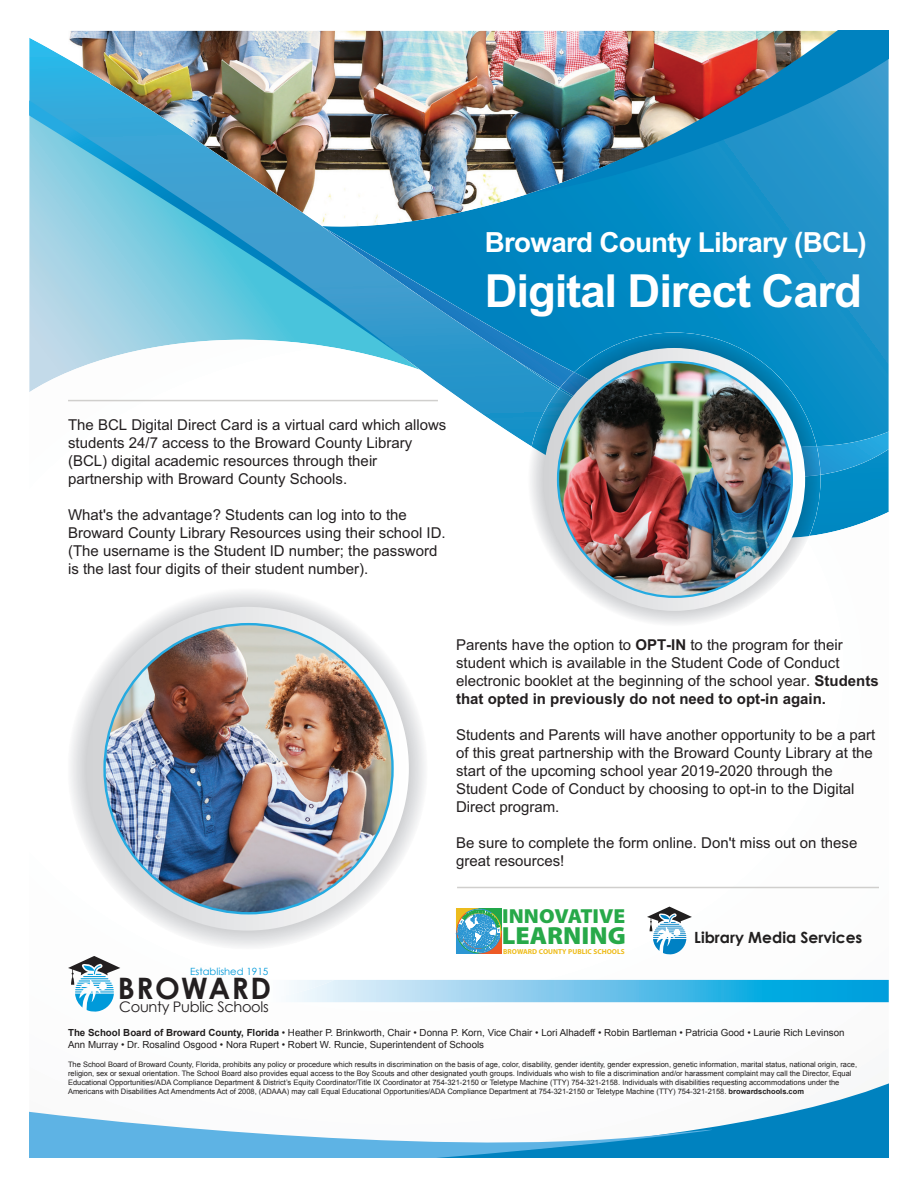
<style>
.page{position:relative;width:918px;height:1188px;background:#fff}
.page>*{position:absolute;margin:0;border:0;box-sizing:border-box;transform-origin:0 0}
.t1{font:700 45.6px "Arial";letter-spacing:-.025em;color:#fff}
.t2{font:700 29.55px "Century Gothic";letter-spacing:.05em;color:#231f20}
.t3{font:700 27.75px "Arial";letter-spacing:-.025em;color:#fff}
.t4{font:900 24.75px "Myriad Pro";color:#27a949;scale:1.04 1}
.t5{font:900 20.4px "Myriad Pro";color:#27a949;scale:1.05 1}
.t6{font:700 15.45px "Century Gothic";color:#211f1f}
.t7{font:15px/18px "Arial";color:#231f20}
.t8{font:14.55px "Century Gothic";letter-spacing:-.025em;color:#231f20}
.t9{font:9.9px "Century Gothic";color:#009ada}
.t10{font:9.75px/11.7px "Arial";color:#211e1e}
.t11{font:7.5px/9px "Arial";color:#211e1e}
.t12{font:700 7.2px "Myriad Pro";color:#eebc1b}
.s1{font-weight:700}
</style>
<div class="page">
<img style="left:29px;top:38px;width:860px;height:496px">
<svg style="left:322px;top:226px;width:567px;height:249px"></svg>
<img style="left:524px;top:31px;width:365px;height:164px">
<svg style="left:29px;top:100px;width:381px;height:263px;background:#77b4c9"></svg>
<svg style="left:804px;top:1083px;width:85px;height:26px"></svg>
<svg style="left:29px;top:1109px;width:860px;height:48px"></svg>
<svg style="left:289px;top:980px;width:600px;height:22px;background:#6dc6eb"></svg>
<svg style="left:86px;top:607px;width:323px;height:324px"></svg>
<img style="left:105px;top:624px;width:288px;height:289px;border-radius:50%">
<svg style="left:647px;top:907px;width:45px;height:48px"></svg>
<div style="left:456px;top:909px;width:23px;height:22px;border:1px solid #ecbc1d"></div>
<div style="left:456px;top:931px;width:23px;height:23px;border:1px solid #2b96d3"></div>
<div style="left:479px;top:931px;width:22px;height:23px;border:1px solid #ed5a26"></div>
<svg style="left:457px;top:909px;width:44px;height:44px;background:#62a6ae"></svg>
<hr style="left:68px;top:400px;width:370px;height:1px;background:#d0cfcd">
<hr style="left:457px;top:887px;width:422px;height:1px;background:#d0cfcd">
<svg style="left:68px;top:956px;width:52px;height:56px"></svg>
<img style="left:528px;top:446px;width:279px;height:178px">
<img style="left:559px;top:333px;width:258px;height:56px">
<img style="left:532px;top:389px;width:289px;height:149px">
<img style="left:560px;top:372px;width:260px;height:105px">
<svg style="left:543px;top:348px;width:262px;height:263px"></svg>
<img style="left:558px;top:362px;width:234px;height:235px;border-radius:50%">
<h3 class="t3" style="left:485px;top:232px;width:384px">Broward County Library (BCL)</h3>
<h1 class="t1" style="left:485px;top:274px;width:379px">Digital Direct Card</h1>
<p class="t7" style="left:68px;top:417px;width:380px">The BCL Digital Direct Card is a virtual card which allows students 24/7 access to the Broward County Library (BCL) digital academic resources through their partnership with Broward County Schools.</p>
<p class="t7" style="left:68px;top:507px;width:379px">What's the advantage? Students can log into to the Broward County Library Resources using their school ID. (The username is the Student ID number; the password is the last four digits of their student number).</p>
<p class="t9" style="left:190px;top:966px;width:80px">Established 1915</p>
<h2 class="t2" style="left:118px;top:969px;width:155px">BROWARD</h2>
<p class="t8" style="left:119px;top:998px;width:151px">County Public Schools</p>
<p class="t7" style="left:456px;top:638px;width:424px">Parents have the option to <span class="s1">OPT-IN</span> to the program for their student which is available in the Student Code of Conduct electronic booklet at the beginning of the school year. <span class="s1">Students that opted in previously do not need to opt-in again.</span></p>
<p class="t7" style="left:456px;top:728px;width:421px">Students and Parents will have another opportunity to be a part of this great partnership with the Broward County Library at the start of the upcoming school year 2019-2020 through the Student Code of Conduct by choosing to opt-in to the Digital Direct program.</p>
<p class="t7" style="left:456px;top:836px;width:403px">Be sure to complete the form online. Don't miss out on these great resources!</p>
<h3 class="t5" style="left:502px;top:904px;width:119px">INNOVATIVE</h3>
<h3 class="t4" style="left:502px;top:921px;width:121px">LEARNING</h3>
<p class="t12" style="left:503px;top:947px;width:123px">BROWARD COUNTY PUBLIC SCHOOLS</p>
<p class="t6" style="left:694px;top:928px;width:170px">Library Media Services</p>
<p class="t10" style="left:68px;top:1027px;width:778px"><span class="s1">The School Board of Broward County, Florida</span> • Heather P. Brinkworth, Chair • Donna P. Korn, Vice Chair • Lori Alhadeff • Robin Bartleman • Patricia Good • Laurie Rich Levinson<br>Ann Murray • Dr. Rosalind Osgood • Nora Rupert • Robert W. Runcie, Superintendent of Schools</p>
<p class="t11" style="left:68px;top:1060px;width:791px">The School Board of Broward County, Florida, prohibits any policy or procedure which results in discrimination on the basis of age, color, disability, gender identity, gender expression, genetic information, marital status, national origin, race, religion, sex or sexual orientation. The School Board also provides equal access to the Boy Scouts and other designated youth groups. Individuals who wish to file a discrimination and/or harassment complaint may call the Director, Equal Educational Opportunities/ADA Compliance Department &amp; District’s Equity Coordinator/Title IX Coordinator at 754-321-2150 or Teletype Machine (TTY) 754-321-2158. Individuals with disabilities requesting accommodations under the Americans with Disabilities Act Amendments Act of 2008, (ADAAA) may call Equal Educational Opportunities/ADA Compliance Department at 754-321-2150 or Teletype Machine (TTY) 754-321-2158. <span class="s1">browardschools.com</span></p>
</div>
